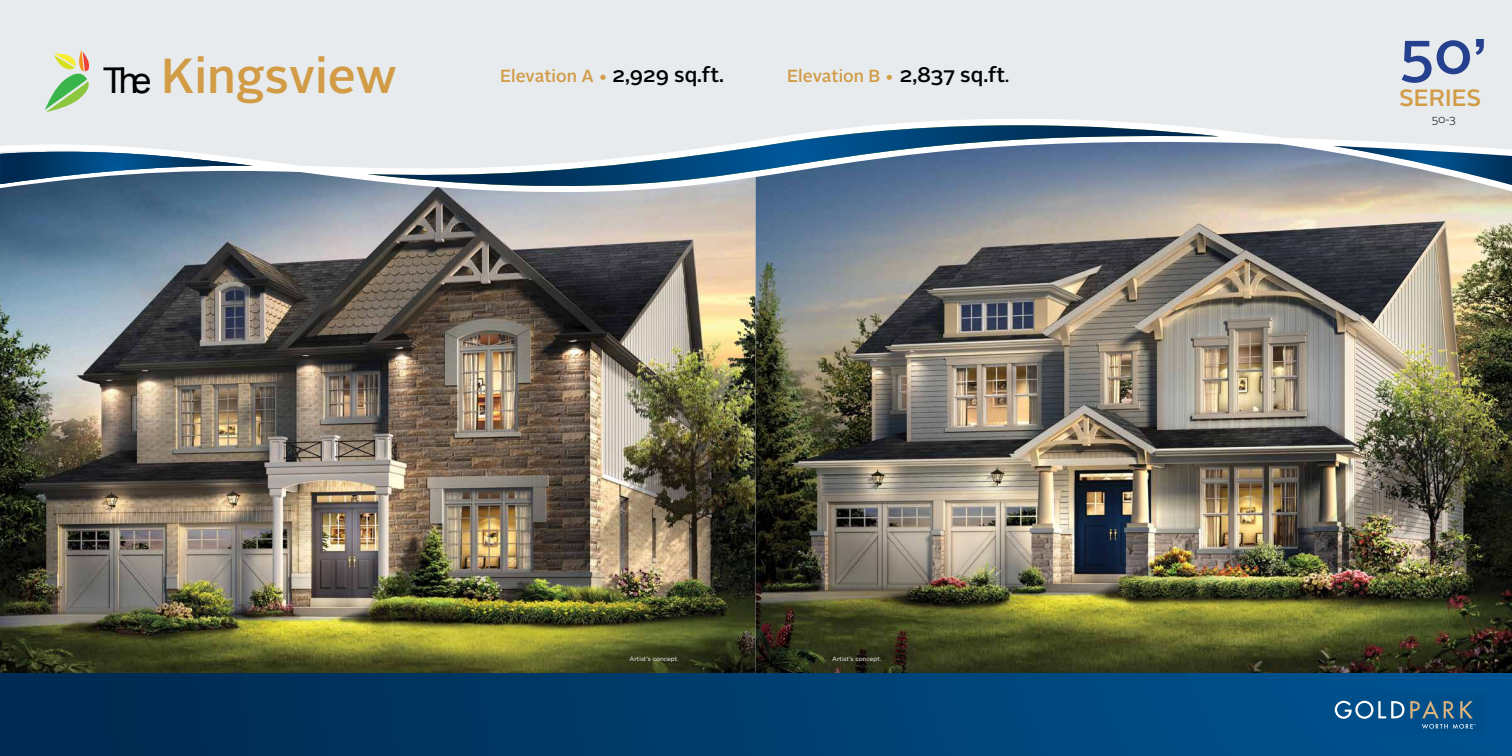
<style>
.page{position:relative;width:1512px;height:756px;background:#fff}
.page>*{position:absolute;margin:0;border:0;box-sizing:border-box;transform-origin:0 0}
.t1{font:500 58.89px "Alright Sans";color:#25408f}
.t2{font:500 49.18px "Alright Sans";color:#d29c47}
.t3{font:500 23.54px "Alright Sans";color:#d29c47}
.t4{font:500 17.5px "Alright Sans";color:#d29c47}
.t5{font:300 11.38px "Alright Sans";color:#000}
.t6{font:6.12px "Gotham";color:#fff}
.s1{font-family:"Arial";font-weight:400;font-size:35.52px;color:#000}
.s2{font-size:21px;color:#000}
.s3{color:#000}
</style>
<div class="page">
<div style="left:0;top:0;width:1512px;height:242px;background:#e7ebed"></div>
<img style="left:0;top:194px;width:756px;height:480px">
<img style="left:756px;top:194px;width:756px;height:480px">
<svg style="left:0;top:119px;width:1512px;height:75px"></svg>
<svg style="left:45px;top:50px;width:44px;height:62px"></svg>
<svg style="left:1333px;top:146px;width:179px;height:39px;background:#7d96aa"></svg>
<svg style="left:367px;top:125px;width:852px;height:64px"></svg>
<svg style="left:0;top:152px;width:253px;height:32px;background:#4b7292"></svg>
<div style="left:0;top:674px;width:1512px;height:82px;background:linear-gradient(to right,#00284b,#005492)"></div>
<div style="left:1324px;top:693px;width:161px;height:40px;background:#004f8a"></div>
<svg style="left:1334px;top:700px;width:142px;height:29px"></svg>
<h2 class="t2" style="left:103px;top:42px;width:295px"><span class="s1">The</span> Kingsview</h2>
<p class="t4" style="left:500px;top:64px;width:226px">Elevation A • <span class="s2">2,929 sq.ft.</span></p>
<p class="t4" style="left:787px;top:64px;width:224px">Elevation B • <span class="s2">2,837 sq.ft</span><span class="s3">.</span></p>
<p class="t6" style="left:630px;top:655px;width:51px">Artist’s concept.</p>
<p class="t6" style="left:832px;top:655px;width:51px">Artist’s concept.</p>
<h1 class="t1" style="left:1399px;top:12px;width:89px">50’</h1>
<h3 class="t3" style="left:1399px;top:82px;width:84px">SERIES</h3>
<p class="t5" style="left:1432px;top:111px;width:26px">50-3</p>
</div>
